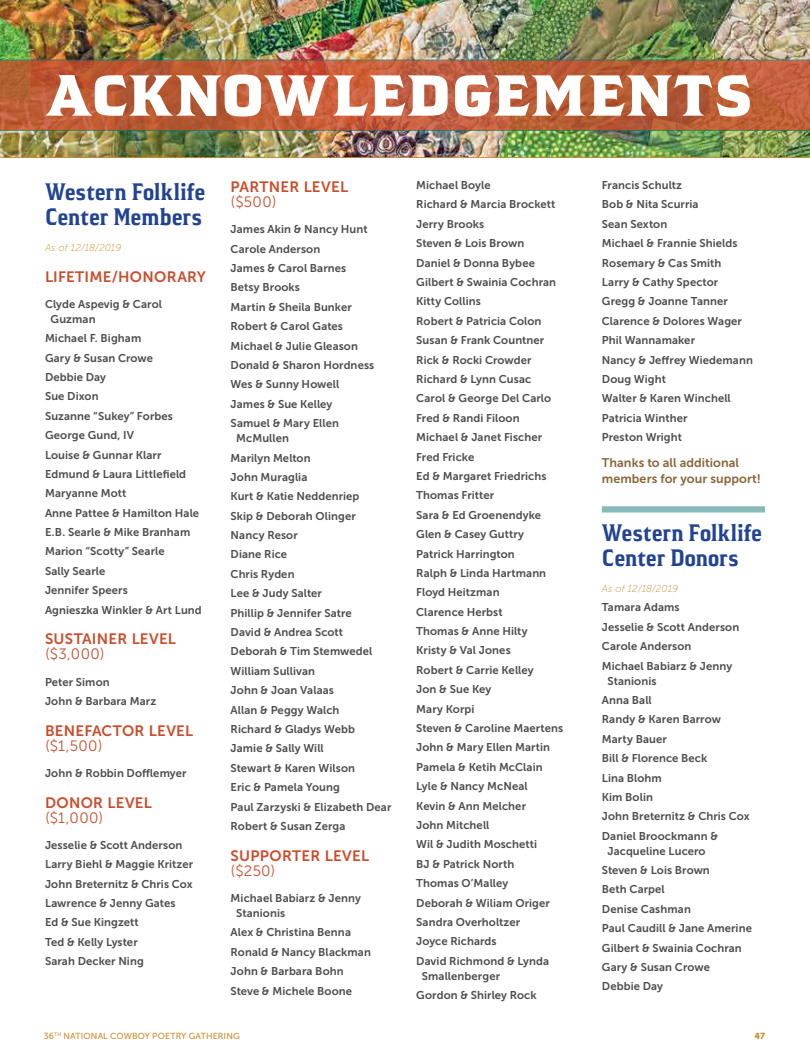
<style>
.page{position:relative;width:810px;height:1054px;background:#fff}
.page>*{position:absolute;margin:0;border:0;box-sizing:border-box;transform-origin:0 0}
.t1{font:900 57.5px "Hideout";letter-spacing:.005em;color:#fff}
.t2{font:700 condensed 23.75px/25px "Hideout";letter-spacing:-.01em;color:#214392}
.t3{font:15px "Museo Sans 700";letter-spacing:.02em;color:#cb4d2c}
.t4{font:15px "Museo Sans 300";letter-spacing:.03em;color:#cb4d2c}
.t5{font:12.5px/16.2px "Museo Sans 700";letter-spacing:.005em;color:#8a653a}
.t6{font:11.25px/19.4px "Museo Sans 700";letter-spacing:.01em;color:#4d4d4f}
.t7{font:italic 10px "Museo Sans 100";letter-spacing:.005em;color:#cf8b2d}
.t8{font:8.75px "Museo Sans 500";letter-spacing:.02em;color:#cf8b2d}
.t9{font:8.75px "Museo Sans 900";color:#cf8b2d}
</style>
<div class="page">
<img style="left:0;top:0;width:810px;height:157px">
<svg style="left:0;top:60px;width:810px;height:71px;background:#ba5c38"></svg>
<svg style="left:0;top:157px;width:810px;height:1px"></svg>
<div style="left:602px;top:506px;width:163px;height:6px;background:#85bbb9"></div>
<h1 class="t1" style="left:46px;top:57px;width:709px">ACKNOWLEDGEMENTS</h1>
<h2 class="t2" style="left:45px;top:178px;width:162px">Western Folklife<br>Center Members</h2>
<p class="t7" style="left:45px;top:242px;width:78px">As of 12/18/2019</p>
<h3 class="t3" style="left:45px;top:268px;width:162px">LIFETIME/HONORARY</h3>
<p class="t6" style="left:51px;top:296px;width:113px;line-height:15px;text-indent:-6px">Clyde Aspevig &amp; Carol<br>Guzman</p>
<p class="t6" style="left:45px;top:328px;width:158px">Michael F. Bigham<br>Gary &amp; Susan Crowe<br>Debbie Day<br>Sue Dixon<br>Suzanne “Sukey” Forbes<br>George Gund, IV<br>Louise &amp; Gunnar Klarr<br>Edmund &amp; Laura Littlefield<br>Maryanne Mott<br>Anne Pattee &amp; Hamilton Hale<br>E.B. Searle &amp; Mike Branham<br>Marion “Scotty” Searle<br>Sally Searle<br>Jennifer Speers<br>Agnieszka Winkler &amp; Art Lund</p>
<h3 class="t3" style="left:45px;top:630px;width:133px">SUSTAINER LEVEL</h3>
<h3 class="t4" style="left:45px;top:645px;width:61px">($3,000)</h3>
<p class="t6" style="left:45px;top:671px;width:113px">Peter Simon<br>John &amp; Barbara Marz</p>
<h3 class="t3" style="left:45px;top:721px;width:150px">BENEFACTOR LEVEL</h3>
<h3 class="t4" style="left:45px;top:737px;width:59px">($1,500)</h3>
<p class="t6" style="left:45px;top:763px;width:143px">John &amp; Robbin Dofflemyer</p>
<h3 class="t3" style="left:45px;top:793px;width:108px">DONOR LEVEL</h3>
<h3 class="t4" style="left:45px;top:809px;width:60px">($1,000)</h3>
<p class="t6" style="left:45px;top:835px;width:150px">Jesselie &amp; Scott Anderson<br>Larry Biehl &amp; Maggie Kritzer<br>John Breternitz &amp; Chris Cox<br>Lawrence &amp; Jenny Gates<br>Ed &amp; Sue Kingzett<br>Ted &amp; Kelly Lyster<br>Sarah Decker Ning</p>
<h3 class="t3" style="left:231px;top:178px;width:119px">PARTNER LEVEL</h3>
<h3 class="t4" style="left:231px;top:193px;width:48px">($500)</h3>
<p class="t6" style="left:231px;top:219px;width:145px">James Akin &amp; Nancy Hunt<br>Carole Anderson<br>James &amp; Carol Barnes<br>Betsy Brooks<br>Martin &amp; Sheila Bunker<br>Robert &amp; Carol Gates<br>Michael &amp; Julie Gleason<br>Donald &amp; Sharon Hordness<br>Wes &amp; Sunny Howell<br>James &amp; Sue Kelley<br>Samuel &amp; Mary Ellen</p>
<p class="t6" style="left:231px;top:428px;width:162px;text-indent:6px">McMullen<br>Marilyn Melton<br>John Muraglia<br>Kurt &amp; Katie Neddenriep<br>Skip &amp; Deborah Olinger<br>Nancy Resor<br>Diane Rice<br>Chris Ryden<br>Lee &amp; Judy Salter<br>Phillip &amp; Jennifer Satre<br>David &amp; Andrea Scott<br>Deborah &amp; Tim Stemwedel<br>William Sullivan<br>John &amp; Joan Valaas<br>Allan &amp; Peggy Walch<br>Richard &amp; Gladys Webb<br>Jamie &amp; Sally Will<br>Stewart &amp; Karen Wilson<br>Eric &amp; Pamela Young<br>Paul Zarzyski &amp; Elizabeth Dear<br>Robert &amp; Susan Zerga</p>
<h3 class="t3" style="left:231px;top:846px;width:140px">SUPPORTER LEVEL</h3>
<h3 class="t4" style="left:231px;top:862px;width:46px">($250)</h3>
<p class="t6" style="left:236px;top:890px;width:126px;line-height:15px;text-indent:-6px">Michael Babiarz &amp; Jenny<br>Stanionis</p>
<p class="t6" style="left:231px;top:922px;width:142px">Alex &amp; Christina Benna<br>Ronald &amp; Nancy Blackman<br>John &amp; Barbara Bohn<br>Steve &amp; Michele Boone</p>
<p class="t6" style="left:416px;top:175px;width:148px">Michael Boyle<br>Richard &amp; Marcia Brockett<br>Jerry Brooks<br>Steven &amp; Lois Brown<br>Daniel &amp; Donna Bybee<br>Gilbert &amp; Swainia Cochran<br>Kitty Collins<br>Robert &amp; Patricia Colon<br>Susan &amp; Frank Countner<br>Rick &amp; Rocki Crowder<br>Richard &amp; Lynn Cusac<br>Carol &amp; George Del Carlo<br>Fred &amp; Randi Filoon<br>Michael &amp; Janet Fischer<br>Fred Fricke<br>Ed &amp; Margaret Friedrichs<br>Thomas Fritter<br>Sara &amp; Ed Groenendyke<br>Glen &amp; Casey Guttry<br>Patrick Harrington<br>Ralph &amp; Linda Hartmann<br>Floyd Heitzman<br>Clarence Herbst<br>Thomas &amp; Anne Hilty<br>Kristy &amp; Val Jones<br>Robert &amp; Carrie Kelley<br>Jon &amp; Sue Key<br>Mary Korpi<br>Steven &amp; Caroline Maertens<br>John &amp; Mary Ellen Martin<br>Pamela &amp; Ketih McClain<br>Lyle &amp; Nancy McNeal<br>Kevin &amp; Ann Melcher<br>John Mitchell<br>Wil &amp; Judith Moschetti<br>BJ &amp; Patrick North<br>Thomas O’Malley<br>Deborah &amp; Wiliam Origer<br>Sandra Overholtzer<br>Joyce Richards<br>David Richmond &amp; Lynda</p>
<p class="t6" style="left:416px;top:965px;width:122px;text-indent:6px">Smallenberger<br>Gordon &amp; Shirley Rock</p>
<p class="t6" style="left:602px;top:175px;width:153px">Francis Schultz<br>Bob &amp; Nita Scurria<br>Sean Sexton<br>Michael &amp; Frannie Shields<br>Rosemary &amp; Cas Smith<br>Larry &amp; Cathy Spector<br>Gregg &amp; Joanne Tanner<br>Clarence &amp; Dolores Wager<br>Phil Wannamaker<br>Nancy &amp; Jeffrey Wiedemann<br>Doug Wight<br>Walter &amp; Karen Winchell<br>Patricia Winther<br>Preston Wright</p>
<p class="t5" style="left:602px;top:454px;width:161px">Thanks to all additional members for your support!</p>
<h2 class="t2" style="left:602px;top:519px;width:162px">Western Folklife<br>Center Donors</h2>
<p class="t7" style="left:602px;top:583px;width:78px">As of 12/18/2019</p>
<p class="t6" style="left:602px;top:597px;width:139px">Tamara Adams<br>Jesselie &amp; Scott Anderson<br>Carole Anderson<br>Michael Babiarz &amp; Jenny</p>
<p class="t6" style="left:602px;top:670px;width:149px;text-indent:6px">Stanionis<br>Anna Ball<br>Randy &amp; Karen Barrow<br>Marty Bauer<br>Bill &amp; Florence Beck<br>Lina Blohm<br>Kim Bolin<br>John Breternitz &amp; Chris Cox<br>Daniel Broockmann &amp;</p>
<p class="t6" style="left:602px;top:840px;width:152px;text-indent:6px">Jacqueline Lucero<br>Steven &amp; Lois Brown<br>Beth Carpel<br>Denise Cashman<br>Paul Caudill &amp; Jane Amerine<br>Gilbert &amp; Swainia Cochran<br>Gary &amp; Susan Crowe<br>Debbie Day</p>
<p class="t8" style="left:44px;top:1030px;width:198px">36<sup>TH</sup> NATIONAL COWBOY POETRY GATHERING</p>
<p class="t9" style="left:754px;top:1030px;width:12px">47</p>
</div>
